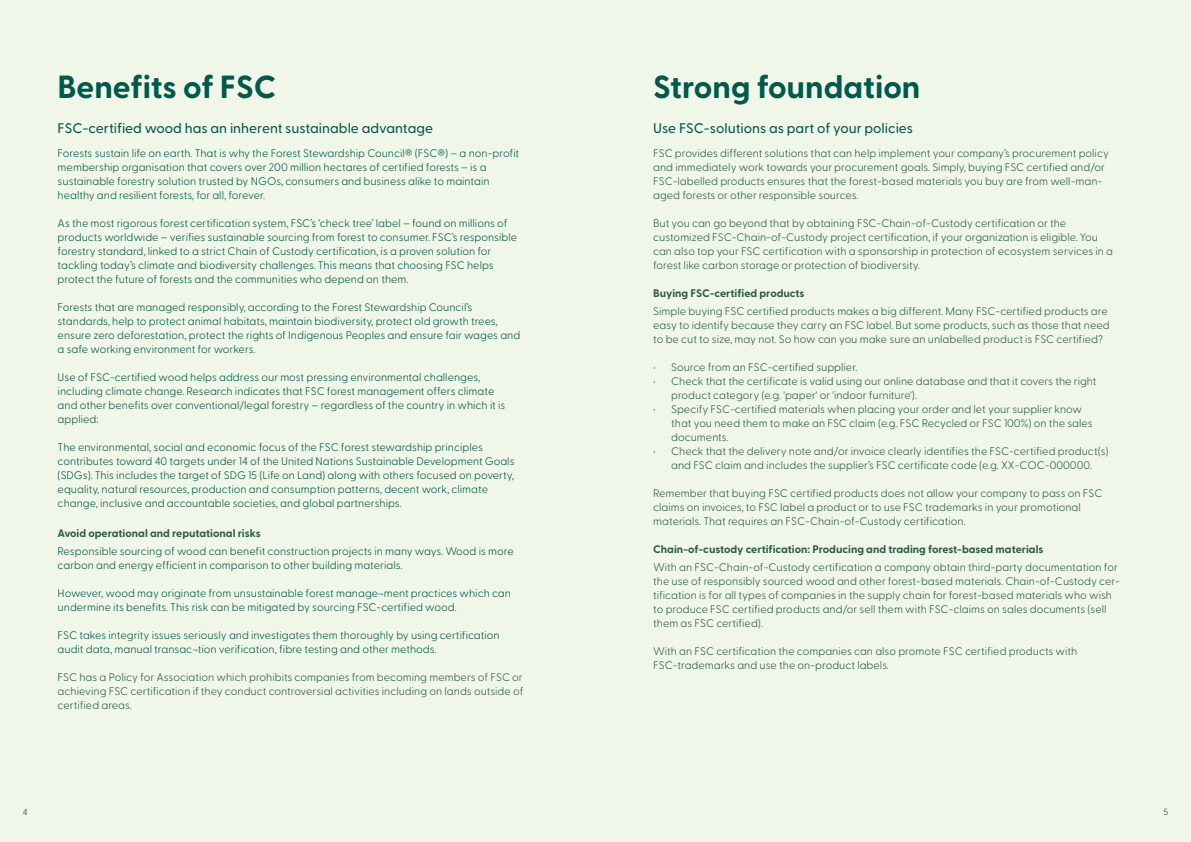
<style>
.page{position:relative;width:1191px;height:842px;background:#fff}
.page>*{position:absolute;margin:0;border:0;box-sizing:border-box;transform-origin:0 0}
.t1{font:700 32px "Greycliff CF";color:#00594c}
.t2{font:500 14px "Greycliff CF";color:#00594c}
.t3{font:300 11px/14px "Greycliff CF";color:#285c4d}
.t4{font:300 11px/14px "Greycliff CF";color:#00594c}
.t5{font:700 11px "Greycliff CF";color:#285c4d}
.t6{font:300 9px "Greycliff CF";color:#00594c}
.s1{color:#00594c}
</style>
<div class="page">
<div style="left:587px;top:0;width:604px;height:842px;background:#f0f7e8"></div>
<div style="left:0;top:0;width:604px;height:842px;background:#f0f7e8"></div>
<h1 class="t1" style="left:58px;top:62px;width:220px">Benefits of FSC</h1>
<p class="t2" style="left:58px;top:118px;width:377px">FSC-certified wood has an inherent sustainable advantage</p>
<p class="t4" style="left:58px;top:145px;width:463px">Forests sustain life on earth. That is why the Forest Stewardship Council® (FSC®) – a non-profit membership organisation that covers over 200 million hectares of certified forests – is a sustainable forestry solution trusted by NGOs, consumers and business alike to maintain healthy and resilient forests, for all, forever.</p>
<p class="t4" style="left:58px;top:215px;width:461px">As the most rigorous forest certification system, FSC’s ‘check tree’ label – found on millions of products worldwide – verifies sustainable sourcing from forest to consumer. FSC’s responsible forestry standard, linked to a strict Chain of Custody certification, is a proven solution for tackling today’s climate and biodiversity challenges. This means that choosing FSC helps protect the future of forests and the communities who depend on them.</p>
<p class="t4" style="left:58px;top:299px;width:464px">Forests that are managed responsibly, according to the Forest Stewardship Council’s standards, help to protect animal habitats, maintain biodiversity, protect old growth trees, ensure zero deforestation, protect the rights of Indigenous Peoples and ensure fair wages and a safe working environment for workers.</p>
<p class="t4" style="left:58px;top:369px;width:449px">Use of FSC-certified wood helps address our most pressing environmental challenges, including climate change. Research indicates that FSC forest management offers climate and other benefits over conventional/legal forestry – regardless of the country in which it is applied:</p>
<p class="t4" style="left:58px;top:439px;width:458px">The environmental, social and economic focus of the FSC forest stewardship principles contributes toward 40 targets under 14 of the United Nations Sustainable Development Goals (SDGs). This includes the target of SDG 15 (Life on Land) along with others focused on poverty, equality, natural resources, production and consumption patterns, decent work, climate change, inclusive and accountable societies, and global partnerships.</p>
<p class="t5" style="left:58px;top:525px;width:205px">Avoid operational and reputational risks</p>
<p class="t4" style="left:58px;top:543px;width:457px">Responsible sourcing of wood can benefit construction projects in many ways. Wood is more carbon and energy efficient in comparison to other building materials.</p>
<p class="t4" style="left:58px;top:585px;width:455px">However, wood may originate from unsustainable forest manage¬ment practices which can undermine its benefits. This risk can be mitigated by sourcing FSC-certified wood.</p>
<p class="t4" style="left:58px;top:627px;width:443px">FSC takes integrity issues seriously and investigates them thoroughly by using certification audit data, manual transac¬tion verification, fibre testing and other methods.</p>
<p class="t3" style="left:58px;top:669px;width:467px;text-align:justify"><span class="s1">F</span>SC has a Policy for Association which prohibits companies from becoming members of FSC or achieving FSC certification if they conduct controversial activities including on lands outside of certified areas.</p>
<h1 class="t1" style="left:653px;top:62px;width:269px">Strong foundation</h1>
<p class="t2" style="left:653px;top:118px;width:261px">Use FSC-solutions as part of your policies</p>
<p class="t3" style="left:653px;top:145px;width:457px">FSC provides different solutions that can help implement your company’s procurement policy and immediately work towards your procurement goals. Simply, buying FSC certified and/or FSC-labelled products ensures that the forest-based materials you buy are from well-man&shy;aged forests or other responsible sources.</p>
<p class="t3" style="left:653px;top:215px;width:461px">But you can go beyond that by obtaining FSC-Chain-of-Custody certification or the customized FSC-Chain-of-Custody project certification, if your organization is eligible. You can also top your FSC certification with a sponsorship in protection of ecosystem services in a forest like carbon storage or protection of biodiversity.</p>
<p class="t5" style="left:653px;top:284px;width:153px">Buying FSC-certified products</p>
<p class="t3" style="left:653px;top:303px;width:458px">Simple buying FSC certified products makes a big different. Many FSC-certified products are easy to identify because they carry an FSC label. But some products, such as those that need to be cut to size, may not. So how can you make sure an unlabelled product is FSC certified?</p>
<p class="t3" style="left:653px;top:359px;width:206px">• Source from an FSC-certified supplier.</p>
<p class="t3" style="left:671px;top:373px;width:427px;text-indent:-18px">• Check that the certificate is valid using our online database and that it covers the right product category (e.g. 'paper' or 'indoor furniture').</p>
<p class="t3" style="left:671px;top:401px;width:423px;text-indent:-18px">• Specify FSC-certified materials when placing your order and let your supplier know that you need them to make an FSC claim (e.g. FSC Recycled or FSC 100%) on the sales documents.</p>
<p class="t3" style="left:653px;top:443px;width:457px;text-align:center">• Check that the delivery note and/or invoice clearly identifies the FSC-certified product(s) and FSC claim and includes the supplier’s FSC certificate code (e.g. XX-COC-000000.</p>
<p class="t3" style="left:653px;top:485px;width:451px">Remember that buying FSC certified products does not allow your company to pass on FSC claims on invoices, to FSC label a product or to use FSC trademarks in your promotional materials. That requires an FSC-Chain-of-Custody certification.</p>
<p class="t5" style="left:653px;top:540px;width:392px">Chain-of-custody certification: Producing and trading forest-based materials</p>
<p class="t3" style="left:653px;top:559px;width:468px">With an FSC-Chain-of-Custody certification a company obtain third-party documentation for the use of responsibly sourced wood and other forest-based materials. Chain-of-Custody cer&shy;tification is for all types of companies in the supply chain for forest-based materials who wish to produce FSC certified products and/or sell them with FSC-claims on sales documents (sell them as FSC certified).</p>
<p class="t3" style="left:653px;top:643px;width:426px">With an FSC certification the companies can also promote FSC certified products with<br>FSC-trademarks and use the on-product labels.</p>
<p class="t6" style="left:23px;top:805px;width:6px">4</p>
<p class="t6" style="left:1163px;top:805px;width:6px">5</p>
</div>
